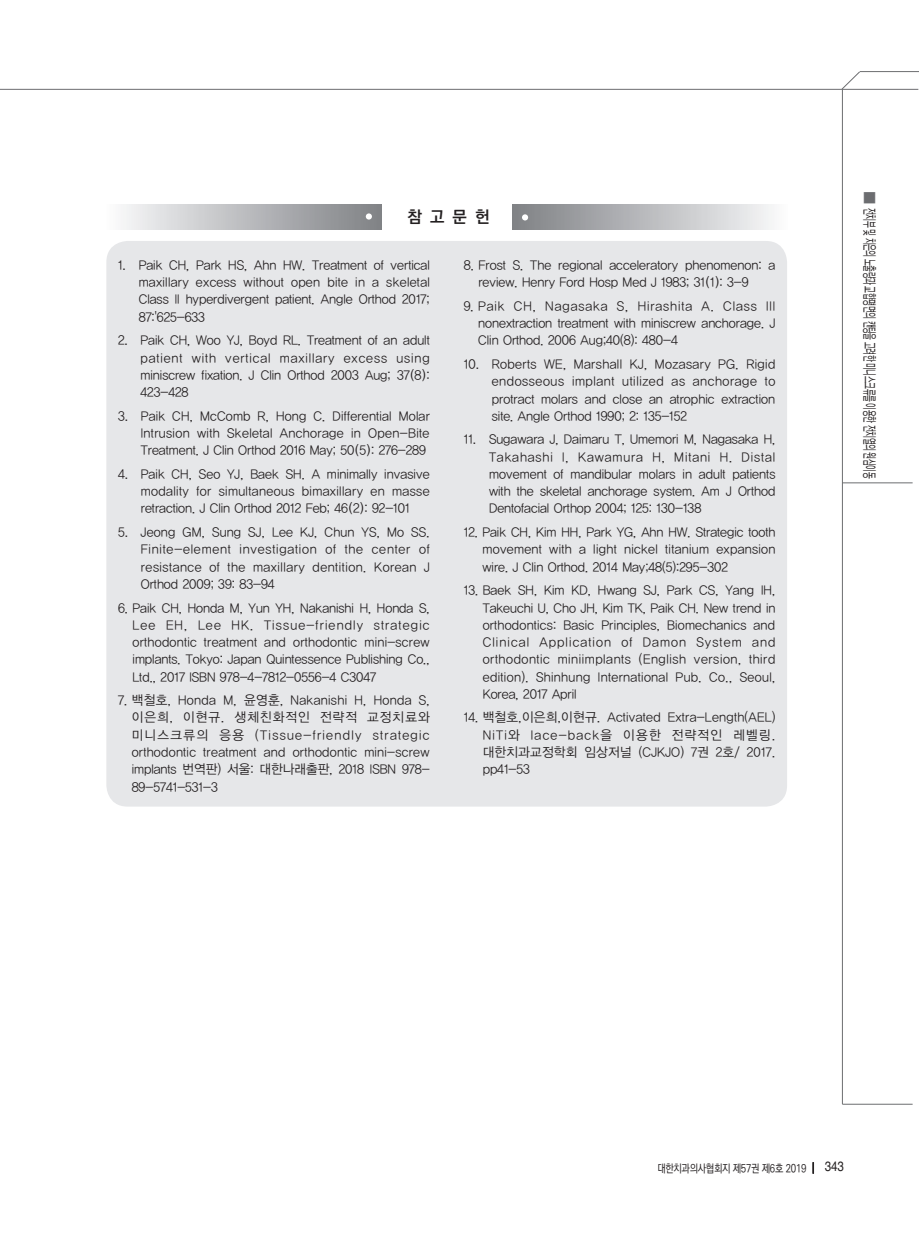
<style>
.page{position:relative;width:919px;height:1238px;background:#fff}
.page>*{position:absolute;margin:0;border:0;box-sizing:border-box;transform-origin:0 0}
.t1{font:16.5px "Ko Pub World Dotum PB";color:#231f20}
.t2{font:14.25px "Ko Pub World Dotum PM";letter-spacing:-.05em;color:#231f20;scale:.55 1}
.t3{font:13.5px "Helvetica";color:#231f20;scale:.85 1}
.ÌπÆ_Â{font:13.05px/17.2px "YDVYGO Std 12";color:#231f20;text-align:justify}
.t4{font:11.25px "Ko Pub World Dotum PM";letter-spacing:-.025em;color:#231f20;scale:.85 1}
.s1{font-size:15px;color:#6c6d70}
</style>
<div class="page">
<svg style="left:841px;top:72px;width:19px;height:17px"></svg>
<hr style="left:859px;top:71px;width:59px;height:1px;background:#6c6d70">
<hr style="left:0;top:89px;width:918px;height:1px;background:#6c6d70">
<hr style="left:842px;top:89px;width:1px;height:1014px;background:#6c6d70">
<hr style="left:842px;top:1103px;width:70px;height:1px;background:#6c6d70">
<hr style="left:842px;top:482px;width:70px;height:1px;background:#6c6d70">
<svg style="left:812px;top:1162px;width:2px;height:11px"></svg>
<div style="left:106px;top:241px;width:681px;height:565px;background:#e6e7e9;border-radius:21px"></div>
<div style="left:106px;top:204px;width:275px;height:26px;background:linear-gradient(to right,#fbfbfc,#7f8185)"></div>
<svg style="left:366px;top:213px;width:6px;height:6px"></svg>
<div style="left:513px;top:204px;width:274px;height:26px;background:linear-gradient(to right,#7f8084,#f9fafb)"></div>
<svg style="left:522px;top:214px;width:6px;height:6px"></svg>
<p class="t1" style="left:407px;top:205px;width:83px">참 고 문 헌</p>
<p class="ÌπÆ_Â" style="left:139px;top:256px;width:292px;text-indent:-21px">1． Paik CH, Park HS, Ahn HW. Treatment of vertical maxillary excess without open bite in a skeletal Class II hyperdivergent patient. Angle Orthod 2017; 87:'625-633</p>
<p class="ÌπÆ_Â" style="left:141px;top:332px;width:290px;text-indent:-23px">2． Paik CH, Woo YJ, Boyd RL. Treatment of an adult patient with vertical maxillary excess using miniscrew fixation. J Clin Orthod 2003 Aug; 37（8）:<br>423-428</p>
<p class="ÌπÆ_Â" style="left:141px;top:407px;width:290px;text-indent:-23px">3． Paik CH, McComb R, Hong C. Differential Molar Intrusion with Skeletal Anchorage in Open-Bite Treatment. J Clin Orthod 2016 May; 50（5）: 276-289</p>
<p class="ÌπÆ_Â" style="left:141px;top:465px;width:290px;text-indent:-23px">4． Paik CH, Seo YJ, Baek SH. A minimally invasive modality for simultaneous bimaxillary en masse retraction. J Clin Orthod 2012 Feb; 46（2）: 92-101</p>
<p class="ÌπÆ_Â" style="left:141px;top:523px;width:290px;text-indent:-23px">5． Jeong GM, Sung SJ, Lee KJ, Chun YS, Mo SS.<br>Finite-element investigation of the center of resistance of the maxillary dentition. Korean J Orthod 2009; 39: 83-94</p>
<p class="ÌπÆ_Â" style="left:132px;top:599px;width:298px;text-indent:-14px">6. Paik CH, Honda M, Yun YH, Nakanishi H, Honda S, Lee EH, Lee HK. Tissue-friendly strategic orthodontic treatment and orthodontic mini-screw implants. Tokyo: Japan Quintessence Publishing Co., Ltd., 2017 ISBN 978-4-7812-0556-4 C3047</p>
<p class="ÌπÆ_Â" style="left:132px;top:692px;width:300px;text-indent:-14px">7. 백철호, Honda M, 윤영훈, Nakanishi H, Honda S, 이은희, 이현규. 생체친화적인 전략적 교정치료와 미니스크류의 응용 (Tissue-friendly strategic orthodontic treatment and orthodontic mini-screw implants 번역판) 서울: 대한나래출판, 2018 ISBN 978- 89-5741-531-3</p>
<p class="ÌπÆ_Â" style="left:478px;top:256px;width:298px;text-indent:-15px">8. Frost S. The regional acceleratory phenomenon: a review. Henry Ford Hosp Med J 1983; 31（1）: 3-9</p>
<p class="ÌπÆ_Â" style="left:478px;top:297px;width:298px;text-indent:-14px">9. Paik CH, Nagasaka S, Hirashita A. Class III nonextraction treatment with miniscrew anchorage. J Clin Orthod. 2006 Aug;40(8): 480-4</p>
<p class="ÌπÆ_Â" style="left:491px;top:355px;width:285px;text-indent:-28px">10． Roberts WE, Marshall KJ, Mozasary PG. Rigid endosseous implant utilized as anchorage to protract molars and close an atrophic extraction site. Angle Orthod 1990; 2: 135-152</p>
<p class="ÌπÆ_Â" style="left:489px;top:431px;width:288px;text-indent:-25px">11． Sugawara J, Daimaru T, Umemori M, Nagasaka H, Takahashi I, Kawamura H, Mitani H. Distal movement of mandibular molars in adult patients with the skeletal anchorage system. Am J Orthod Dentofacial Orthop 2004; 125: 130-138</p>
<p class="ÌπÆ_Â" style="left:482px;top:523px;width:294px;text-indent:-19px">12. Paik CH, Kim HH, Park YG, Ahn HW. Strategic tooth movement with a light nickel titanium expansion wire. J Clin Orthod. 2014 May;48(5):295-302</p>
<p class="ÌπÆ_Â" style="left:482px;top:582px;width:294px;text-indent:-19px">13. Baek SH, Kim KD, Hwang SJ, Park CS, Yang IH, Takeuchi U, Cho JH, Kim TK, Paik CH. New trend in orthodontics: Basic Principles, Biomechanics and Clinical Application of Damon System and orthodontic miniimplants (English version, third edition). Shinhung International Pub. Co., Seoul, Korea, 2017 April</p>
<p class="ÌπÆ_Â" style="left:482px;top:709px;width:294px;text-indent:-19px">14. 백철호,이은희,이현규. Activated Extra-Length(AEL)<br>NiTi와 lace-back을 이용한 전략적인 레벨링. 대한치과교정학회 임상저널 (CJKJO) 7권 2호/ 2017. pp41-53</p>
<p class="t2" style="left:879px;top:191px;width:523px;rotate:90deg"><span class="s1">■</span> 전치부 및 치은의 노출량과 교합평면의 캔팅을 고려한 미니스크류를 이용한 전치열의 원심이동</p>
<p class="t4" style="left:657px;top:1160px;width:177px">대한치과의사협회지 제57권 제6호 2019</p>
<p class="t3" style="left:824px;top:1158px;width:24px">343</p>
</div>
